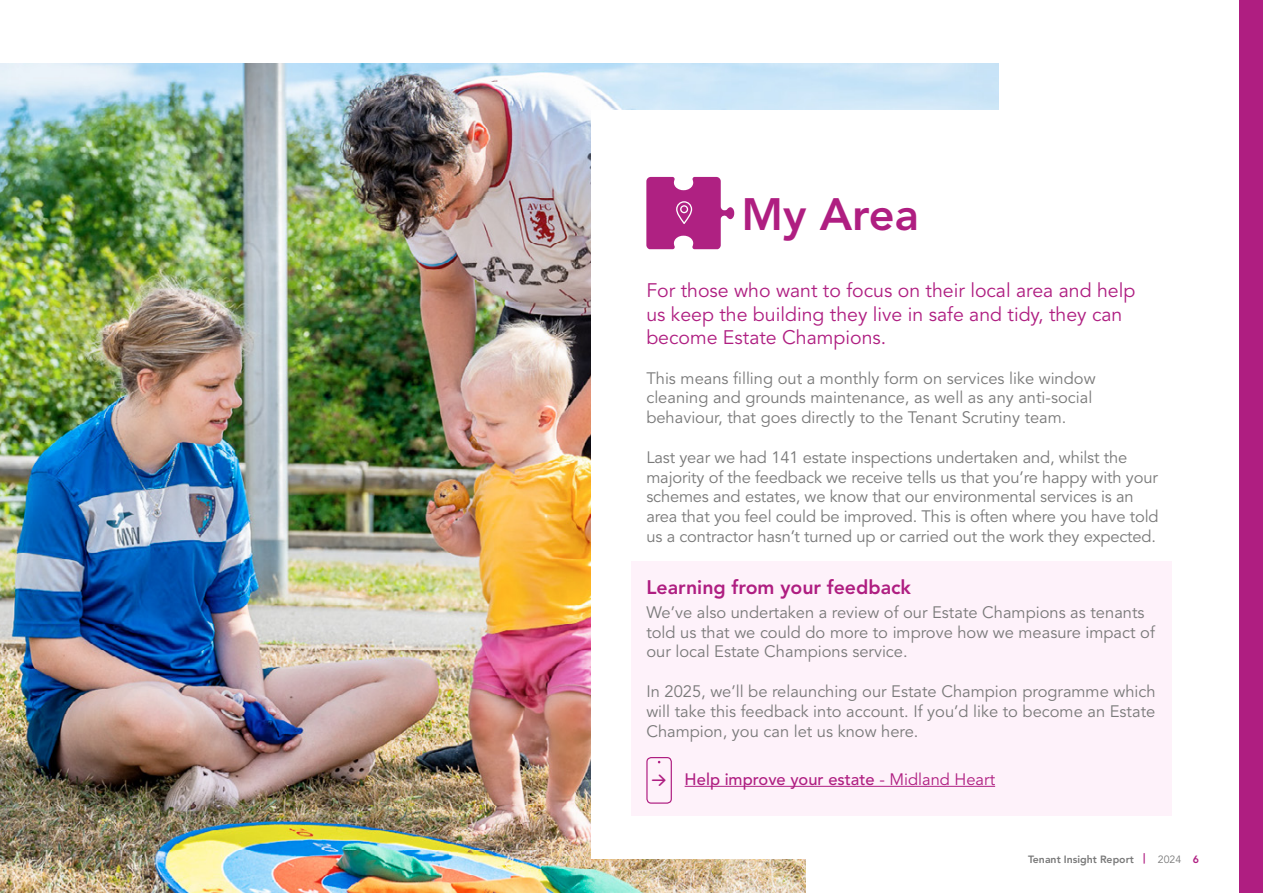
<style>
.page{position:relative;width:1263px;height:893px;background:#fff}
.page>*{position:absolute;margin:0;border:0;box-sizing:border-box;transform-origin:0 0}
.t1{font:800 45px "Avenir LT Std";color:#af1e81}
.t2{font:19.5px/23.4px "Avenir LT Std";color:#af1e81}
.t3{font:800 19.5px "Avenir LT Std";color:#af1e81}
.t4{font:16.5px/19.8px "Avenir LT Std";color:#797979}
.t5{font:500 16.5px "Avenir LT Std";color:#af1e81}
.t6{font:800 10.5px "Avenir LT Std";color:#797979}
.s1{font-weight:400}
.s2{color:#af1e81}
</style>
<div class="page">
<img style="left:0;top:64px;width:999px;height:829px">
<div style="left:806px;top:111px;width:393px;height:782px;background:#fff"></div>
<div style="left:591px;top:111px;width:608px;height:748px;background:#fff"></div>
<div style="left:631px;top:561px;width:540px;height:254px;background:#fef2fa"></div>
<div style="left:1239px;top:0;width:24px;height:893px;background:#af1e81"></div>
<hr style="left:685px;top:786px;width:310px;height:1px;background:#af1e81">
<svg style="left:646px;top:177px;width:88px;height:72px"></svg>
<div style="left:646px;top:757px;width:26px;height:47px;border:1px solid #af1e81;border-radius:4px"></div>
<h1 class="t1" style="left:741px;top:188px;width:179px">My Area</h1>
<p class="t2" style="left:646px;top:279px;width:490px">For those who want to focus on their local area and help us keep the building they live in safe and tidy, they can become Estate Champions.</p>
<p class="t4" style="left:646px;top:368px;width:451px">This means filling out a monthly form on services like window cleaning and grounds maintenance, as well as any anti-social behaviour, that goes directly to the Tenant Scrutiny team.</p>
<p class="t4" style="left:646px;top:448px;width:514px">Last year we had 141 estate inspections undertaken and, whilst the majority of the feedback we receive tells us that you’re happy with your schemes and estates, we know that our environmental services is an area that you feel could be improved. This is often where you have told us a contractor hasn’t turned up or carried out the work they expected.</p>
<p class="t3" style="left:646px;top:575px;width:266px">Learning from your feedback</p>
<p class="t4" style="left:646px;top:603px;width:510px">We’ve also undertaken a review of our Estate Champions as tenants told us that we could do more to improve how we measure impact of our local Estate Champions service.</p>
<p class="t4" style="left:646px;top:682px;width:511px;text-align:justify">In 2025, we’ll be relaunching our Estate Champion programme which will take this feedback into account. If you’d like to become an Estate Champion, you can let us know here.</p>
<p class="t5" style="left:685px;top:769px;width:312px">Help improve your estate <span class="s1">- Midland Heart</span></p>
<p class="t6" style="left:1028px;top:853px;width:173px">Tenant Insight Report <span class="s2">|</span> <span class="s1">2024</span> <span class="s2">6</span></p>
</div>
